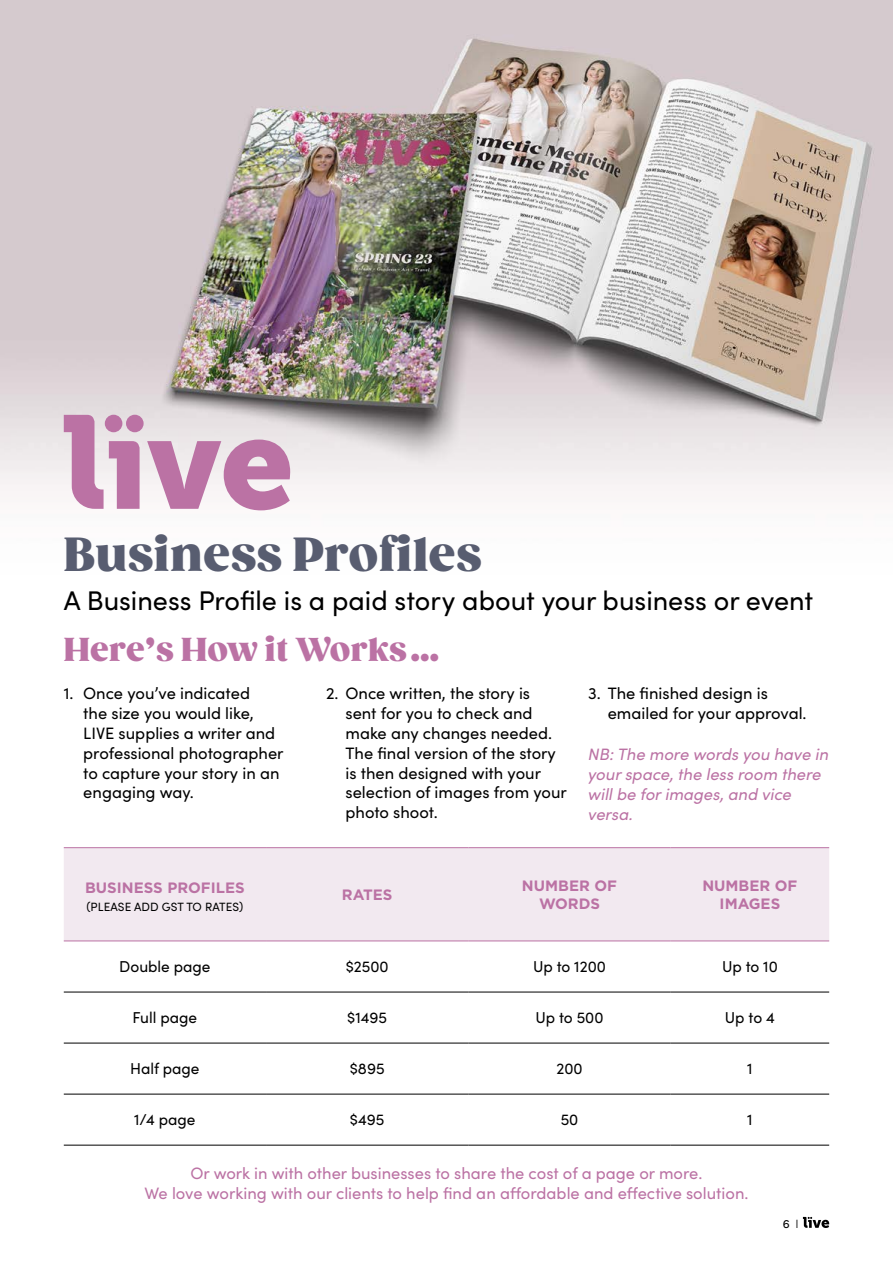
<style>
.page{position:relative;width:893px;height:1263px;background:#fff}
.page>*{position:absolute;margin:0;border:0;box-sizing:border-box;transform-origin:0 0}
.t1{font:800 46.2px "Gazpacho";letter-spacing:.02em;color:#585d70}
.t2{font:800 32.1px "Gazpacho";letter-spacing:.015em;color:#bb72a4}
.t3{font:27px "Sofia Pro";color:#000}
.t4{font:16.5px/19.8px "Sofia Pro";color:#000}
.t5{font:16.5px/19.8px "Sofia Pro";color:#bb72a4;text-align:center}
.t6{font:italic 16.5px/19.8px "Sofia Pro";color:#bb72a4}
.t7{font:15.75px "Sofia Pro";color:#000}
.t8{font:700 15px/18px "Gotham";color:#bb72a4;text-align:center}
.t9{font:12px "Sofia Pro";letter-spacing:.01em;color:#000}
.s1{font-weight:300}
</style>
<div class="page">
<svg style="left:803px;top:1217px;width:26px;height:11px"></svg>
<img style="left:0;top:0;width:893px;height:511px">
<div style="left:64px;top:848px;width:765px;height:92px;background:#f2e9f0"></div>
<hr style="left:64px;top:992px;width:202px;height:1px;background:#000">
<hr style="left:266px;top:992px;width:202px;height:1px;background:#000">
<hr style="left:468px;top:992px;width:203px;height:1px;background:#000">
<hr style="left:671px;top:992px;width:158px;height:1px;background:#000">
<hr style="left:64px;top:1043px;width:202px;height:1px;background:#000">
<hr style="left:266px;top:1043px;width:202px;height:1px;background:#000">
<hr style="left:468px;top:1043px;width:203px;height:1px;background:#000">
<hr style="left:671px;top:1043px;width:158px;height:1px;background:#000">
<hr style="left:64px;top:1094px;width:202px;height:1px;background:#000">
<hr style="left:266px;top:1094px;width:202px;height:1px;background:#000">
<hr style="left:468px;top:1094px;width:203px;height:1px;background:#000">
<hr style="left:671px;top:1094px;width:158px;height:1px;background:#000">
<hr style="left:64px;top:1145px;width:202px;height:1px;background:#000">
<hr style="left:266px;top:1145px;width:202px;height:1px;background:#000">
<hr style="left:468px;top:1145px;width:203px;height:1px;background:#000">
<hr style="left:671px;top:1145px;width:158px;height:1px;background:#000">
<hr style="left:64px;top:847px;width:202px;height:1px;background:#bb72a4">
<hr style="left:266px;top:847px;width:202px;height:1px;background:#bb72a4">
<hr style="left:468px;top:847px;width:203px;height:1px;background:#bb72a4">
<hr style="left:671px;top:847px;width:158px;height:1px;background:#bb72a4">
<hr style="left:64px;top:940px;width:202px;height:1px;background:#bb72a4">
<hr style="left:266px;top:940px;width:202px;height:1px;background:#bb72a4">
<hr style="left:468px;top:940px;width:203px;height:1px;background:#bb72a4">
<hr style="left:671px;top:940px;width:158px;height:1px;background:#bb72a4">
<svg style="left:64px;top:415px;width:226px;height:95px"></svg>
<h1 class="t1" style="left:64px;top:526px;width:419px">Business Profiles</h1>
<h3 class="t3" style="left:64px;top:580px;width:751px">A Business Profile is a paid story about your business or event</h3>
<h2 class="t2" style="left:64px;top:629px;width:377px">Here’s How it Works …</h2>
<p class="t4" style="left:345px;top:683px;width:223px;text-indent:-20px">2. Once written, the story is<br>sent for you to check and make any changes needed.<br>The final version of the story is then designed with your selection of images from your photo shoot.</p>
<p class="t4" style="left:608px;top:683px;width:200px;text-indent:-20px">3. The finished design is emailed for your approval.</p>
<p class="t4" style="left:83px;top:683px;width:202px;text-indent:-20px">1. Once you’ve indicated<br>the size you would like,<br>LIVE supplies a writer and professional photographer to capture your story in an engaging way.</p>
<p class="t6" style="left:588px;top:743px;width:242px">NB: The more words you have in your space, the less room there will be for images, and vice versa.</p>
<p class="t8" style="left:85px;top:879px;width:161px">BUSINESS PROFILES</p>
<p class="t9" style="left:86px;top:898px;width:159px">(PLEASE ADD GST TO RATES)</p>
<p class="t8" style="left:342px;top:886px;width:52px">RATES</p>
<p class="t8" style="left:522px;top:877px;width:97px">NUMBER OF<br>WORDS</p>
<p class="t8" style="left:702px;top:877px;width:97px">NUMBER OF<br>IMAGES</p>
<p class="t7" style="left:119px;top:955px;width:93px">Double page</p>
<p class="t7" style="left:346px;top:955px;width:44px">$2500</p>
<p class="t7" style="left:533px;top:955px;width:74px">Up to 1200</p>
<p class="t7" style="left:722px;top:955px;width:57px">Up to 10</p>
<p class="t7" style="left:133px;top:1006px;width:66px">Full page</p>
<p class="t7" style="left:347px;top:1006px;width:41px">$1495</p>
<p class="t7" style="left:535px;top:1006px;width:70px">Up to 500</p>
<p class="t7" style="left:725px;top:1006px;width:52px">Up to 4</p>
<p class="t7" style="left:130px;top:1057px;width:71px">Half page</p>
<p class="t7" style="left:350px;top:1057px;width:36px">$895</p>
<p class="t7" style="left:556px;top:1057px;width:28px">200</p>
<p class="t7" style="left:747px;top:1057px;width:7px">1</p>
<p class="t7" style="left:134px;top:1108px;width:63px">1/4 page</p>
<p class="t7" style="left:350px;top:1108px;width:36px">$495</p>
<p class="t7" style="left:561px;top:1108px;width:19px">50</p>
<p class="t7" style="left:747px;top:1108px;width:7px">1</p>
<p class="t5" style="left:144px;top:1163px;width:605px">Or work in with other businesses to share the cost of a page or more.<br>We love working with our clients to help find an affordable and effective solution.</p>
<p class="t9" style="left:783px;top:1215px;width:17px">6 <span class="s1">I</span></p>
</div>
